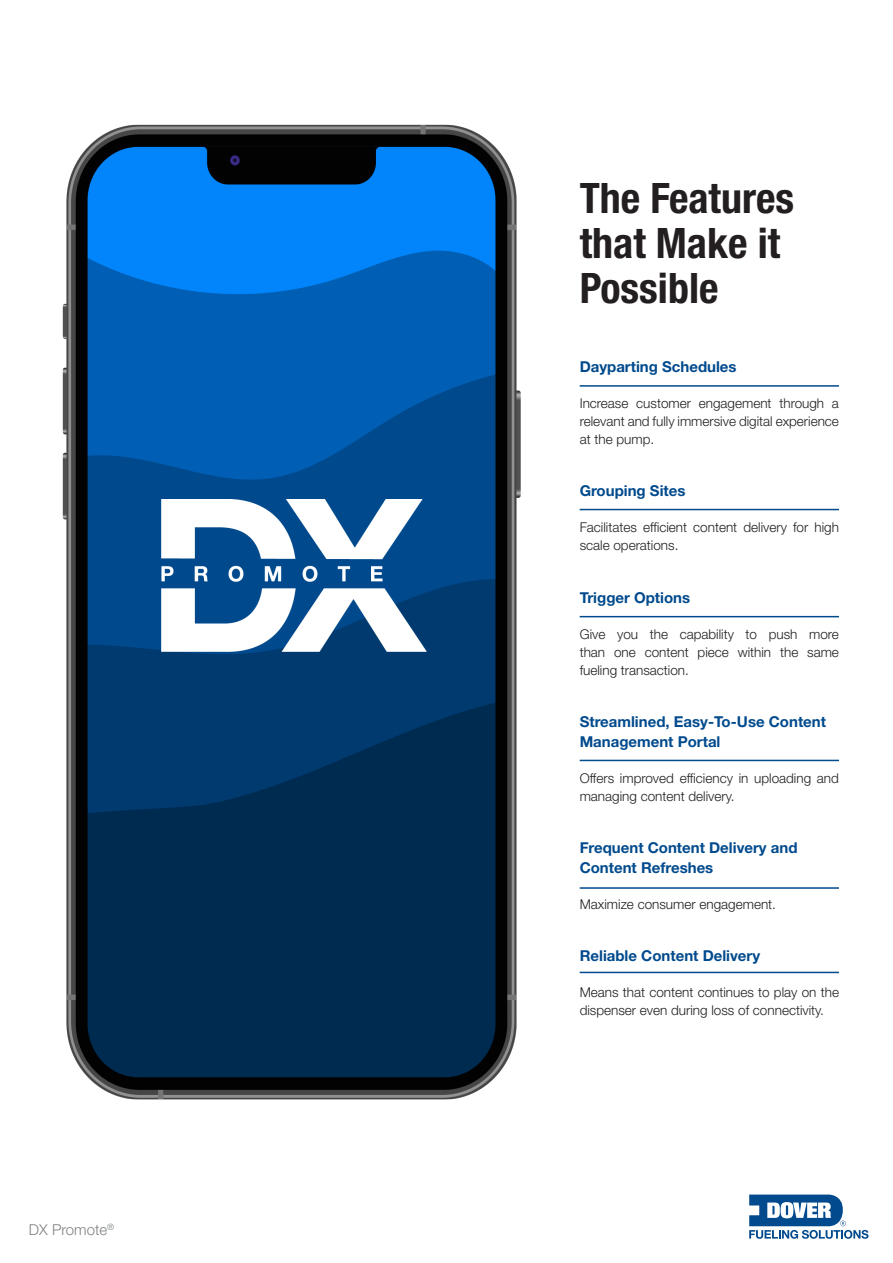
<style>
.page{position:relative;width:893px;height:1263px;background:#fff}
.page>*{position:absolute;margin:0;border:0;box-sizing:border-box;transform-origin:0 0}
.t1{font:700 condensed 42px "Helvetica Neue LT Std";color:#231f20}
.t2{font:700 15px/19.5px "Helvetica Neue LT Std";color:#004a8d}
.t3{font:300 15px "Helvetica Neue LT Std";color:#808285}
.t4{font:300 13.5px/18px "Helvetica Neue LT Std";color:#231f20}
</style>
<div class="page">
<img style="left:62px;top:124px;width:459px;height:976px">
<svg style="left:749px;top:1194px;width:119px;height:45px"></svg>
<img style="left:162px;top:500px;width:265px;height:152px">
<hr style="left:580px;top:385px;width:259px;height:2px;background:#004a8d">
<hr style="left:580px;top:509px;width:259px;height:1px;background:#004a8d">
<hr style="left:580px;top:616px;width:259px;height:1px;background:#004a8d">
<hr style="left:580px;top:760px;width:259px;height:1px;background:#004a8d">
<hr style="left:580px;top:887px;width:259px;height:2px;background:#004a8d">
<hr style="left:580px;top:972px;width:259px;height:1px;background:#004a8d">
<p class="t3" style="left:29px;top:1221px;width:87px">DX Promote<sup>®</sup></p>
<p class="t1" style="left:580px;top:172px;width:216px">The Features</p>
<p class="t1" style="left:580px;top:217px;width:202px">that Make it</p>
<p class="t1" style="left:580px;top:262px;width:140px">Possible</p>
<p class="t2" style="left:580px;top:356px;width:158px">Dayparting Schedules</p>
<p class="t4" style="left:580px;top:394px;width:261px;text-align:justify">Increase customer engagement through a relevant and fully immersive digital experience at the pump.</p>
<p class="t2" style="left:580px;top:481px;width:107px">Grouping Sites</p>
<p class="t4" style="left:580px;top:518px;width:261px">Facilitates efficient content delivery for high scale operations.</p>
<p class="t2" style="left:580px;top:587px;width:112px">Trigger Options</p>
<p class="t4" style="left:580px;top:625px;width:261px;text-align:justify">Give you the capability to push more than one content piece within the same fueling transaction.</p>
<p class="t2" style="left:580px;top:712px;width:248px">Streamlined, Easy-To-Use Content<br>Management Portal</p>
<p class="t4" style="left:580px;top:769px;width:261px">Offers improved efficiency in uploading and managing content delivery.</p>
<p class="t2" style="left:580px;top:838px;width:219px">Frequent Content Delivery and</p>
<p class="t2" style="left:580px;top:857px;width:135px">Content Refreshes</p>
<p class="t4" style="left:580px;top:895px;width:198px">Maximize consumer engagement.</p>
<p class="t2" style="left:580px;top:946px;width:182px">Reliable Content Delivery</p>
<p class="t4" style="left:580px;top:983px;width:261px">Means that content continues to play on the dispenser even during loss of connectivity.</p>
</div>
